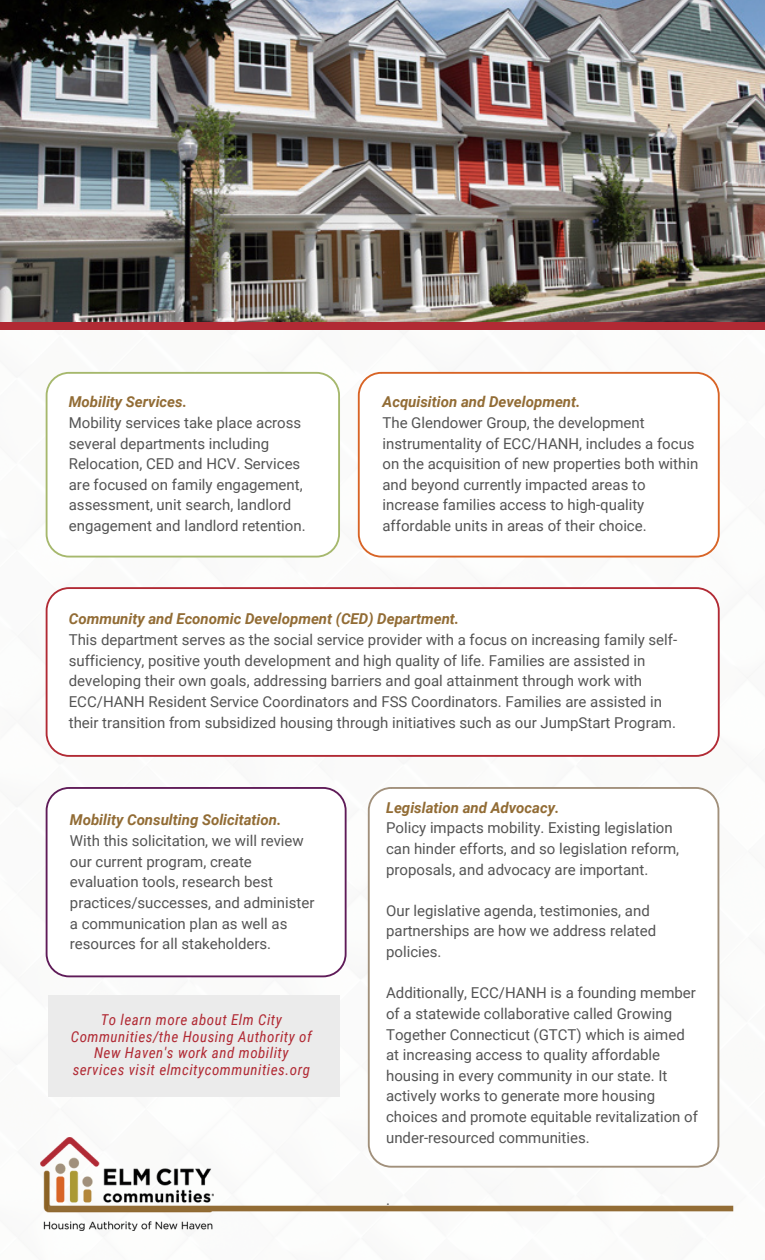
<style>
.page{position:relative;width:765px;height:1260px;background:#fff}
.page>*{position:absolute;margin:0;border:0;box-sizing:border-box;transform-origin:0 0}
.t1{font:15px/20.6px "Roboto";color:#545454}
.t2{font:italic 700 15px "Roboto";color:#926c35}
.t3{font:italic 15px/16.9px "Roboto Condensed";letter-spacing:.035em;color:#b12a34;text-align:center}
</style>
<div class="page">
<img style="left:40px;top:1137px;width:173px;height:93px">
<div style="left:48px;top:1206px;width:685px;height:5px;background:#926c35"></div>
<svg style="left:368px;top:787px;width:351px;height:381px"></svg>
<svg style="left:46px;top:787px;width:301px;height:190px"></svg>
<svg style="left:46px;top:587px;width:674px;height:170px"></svg>
<div style="left:0;top:0;width:765px;height:330px;background:#b12a34"></div>
<img style="left:0;top:0;width:765px;height:322px">
<svg style="left:46px;top:372px;width:294px;height:186px"></svg>
<svg style="left:358px;top:372px;width:362px;height:186px"></svg>
<div style="left:48px;top:995px;width:291px;height:102px;background:#ebebeb"></div>
<p class="t2" style="left:69px;top:393px;width:120px">Mobility Services.</p>
<p class="t1" style="left:69px;top:413px;width:238px">Mobility services take place across several departments including Relocation, CED and HCV. Services are focused on family engagement, assessment, unit search, landlord engagement and landlord retention.</p>
<p class="t2" style="left:382px;top:393px;width:199px">Acquisition and Development.</p>
<p class="t1" style="left:382px;top:413px;width:317px">The Glendower Group, the development instrumentality of ECC/HANH, includes a focus on the acquisition of new properties both within and beyond currently impacted areas to increase families access to high-quality affordable units in areas of their choice.</p>
<p class="t2" style="left:69px;top:610px;width:392px">Community and Economic Development (CED) Department.</p>
<p class="t1" style="left:69px;top:630px;width:610px">This department serves as the social service provider with a focus on increasing family self&shy;sufficiency, positive youth development and high quality of life. Families are assisted in developing their own goals, addressing barriers and goal attainment through work with ECC/HANH Resident Service Coordinators and FSS Coordinators. Families are assisted in their transition from subsidized housing through initiatives such as our JumpStart Program.</p>
<p class="t2" style="left:70px;top:812px;width:213px">Mobility Consulting Solicitation.</p>
<p class="t1" style="left:70px;top:831px;width:246px">With this solicitation, we will review our current program, create evaluation tools, research best practices/successes, and administer a communication plan as well as resources for all stakeholders.</p>
<p class="t3" style="left:71px;top:1011px;width:242px">To learn more about Elm City Communities/the Housing Authority of New Haven's work and mobility services visit elmcitycommunities.org</p>
<p class="t2" style="left:386px;top:799px;width:175px">Legislation and Advocacy.</p>
<p class="t1" style="left:386px;top:818px;width:295px">Policy impacts mobility. Existing legislation can hinder efforts, and so legislation reform, proposals, and advocacy are important.</p>
<p class="t1" style="left:386px;top:900px;width:272px">Our legislative agenda, testimonies, and partnerships are how we address related policies.</p>
<p class="t1" style="left:386px;top:983px;width:313px">Additionally, ECC/HANH is a founding member of a statewide collaborative called Growing Together Connecticut (GTCT) which is aimed at increasing access to quality affordable housing in every community in our state. It actively works to generate more housing choices and promote equitable revitalization of under-resourced communities.</p>
<p class="t1" style="left:386px;top:1189px;width:5px">.</p>
</div>
